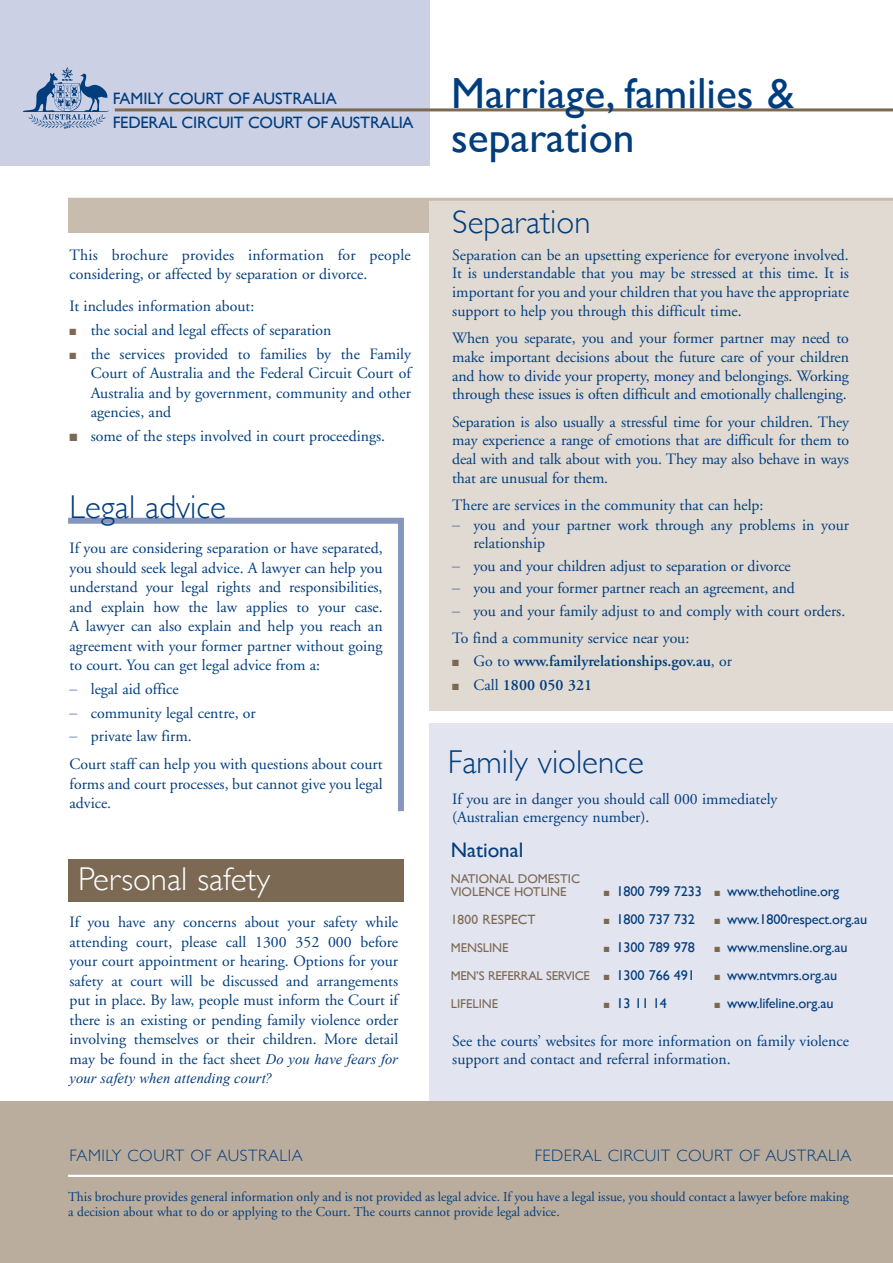
<style>
.page{position:relative;width:893px;height:1263px;background:#fff}
.page>*{position:absolute;margin:0;border:0;box-sizing:border-box;transform-origin:0 0}
.Head_1st{font:43.5px/43.5px "Gill Sans";color:#013d7d}
._1st_head{font:300 33px "Gill Sans";color:#013d7d}
._1st_head-2{font:300 33px "Gill Sans";color:#fff}
.Head1a{font:21px "Gill Sans";color:#013d7d}
.Head1a-2{font:300 16.5px "Gill Sans";letter-spacing:.03em;color:#013d7d}
.t1{font:16.5px "Gill Sans";letter-spacing:-.01em;color:#013d7d}
.Normal___space{font:15.75px/19.5px "Adobe Garamond";color:#013d7d;text-align:justify}
.Indent{font:15.75px/19.5px "Adobe Garamond";color:#013d7d}
.Normal___space-2{font:600 15.75px "Adobe Garamond";color:#013d7d}
.t2{font:italic 14.55px "Times New Roman";letter-spacing:.01em;color:#013d7d}
.FV_list_2{font:14.25px "Gill Sans";letter-spacing:-.01em;color:#013d7d}
.Note{font:13.5px/15.8px "Adobe Garamond";color:#013d7d}
.FV_list_2-2{font:13.5px "Gill Sans";letter-spacing:.01em;color:#7c6954}
.FV_list_2-3{font:12.75px "Gill Sans";color:#7c6954}
.FV_list_2-4{font:12.75px "Gill Sans";letter-spacing:-.02em;color:#7c6954}
.s1{color:#7c6954}
.s2{font-family:"Gill Sans";font-weight:300}
.s3{font-family:"Times New Roman";font-style:italic;font-size:14.55px}
.s4{font-weight:400}
.s5{font-size:14.25px;color:#013d7d}
</style>
<div class="page">
<div style="left:429px;top:723px;width:464px;height:378px;background:#e2e4ef"></div>
<svg style="left:68px;top:517px;width:336px;height:295px"></svg>
<div style="left:68px;top:199px;width:361px;height:34px;background:#c8bcaf"></div>
<div style="left:429px;top:200px;width:464px;height:510px;background:#e0dad3"></div>
<div style="left:0;top:0;width:429px;height:166px;background:#cbd0e4"></div>
<hr style="left:115px;top:108px;width:778px;height:3px;background:#7c6954">
<img style="left:23px;top:68px;width:86px;height:61px">
<div style="left:0;top:1101px;width:893px;height:162px;background:#bbad9d"></div>
<hr style="left:68px;top:198px;width:825px;height:3px;background:#c8bcaf">
<hr style="left:68px;top:1175px;width:825px;height:2px;background:#fff">
<div style="left:68px;top:859px;width:336px;height:42px;background:#7c6954"></div>
<p class="t1" style="left:113px;top:89px;width:226px">FAMILY COURT OF AUSTRALIA</p>
<p class="t1" style="left:113px;top:112px;width:302px">FEDERAL CIRCUIT COURT OF AUSTRALIA</p>
<p class="Normal___space" style="left:70px;top:245px;width:343px">This brochure provides information for people considering, or affected by separation or divorce.</p>
<p class="Normal___space" style="left:70px;top:297px;width:186px">It includes information about:</p>
<p class="Indent" style="left:70px;top:321px;width:263px"><span class="s1">■</span> the social and legal effects of separation</p>
<p class="Indent" style="left:91px;top:345px;width:322px;text-align:justify;text-indent:-21px"><span class="s1">■</span> the services provided to families by the Family Court of Australia and the Federal Circuit Court of Australia and by government, community and other agencies, and</p>
<p class="Indent" style="left:70px;top:427px;width:317px"><span class="s1">■</span> some of the steps involved in court proceedings.</p>
<p class="_1st_head" style="left:70px;top:481px;width:158px">Legal advice</p>
<p class="Normal___space" style="left:70px;top:539px;width:315px">If you are considering separation or have separated, you should seek legal advice. A lawyer can help you understand your legal rights and responsibilities, and explain how the law applies to your case.<br>A lawyer can also explain and help you reach an agreement with your former partner without going to court. You can get legal advice from a:</p>
<p class="Indent" style="left:70px;top:679px;width:111px"><span class="s2">–</span> legal aid office</p>
<p class="Indent" style="left:70px;top:703px;width:188px"><span class="s2">–</span> community legal centre, or</p>
<p class="Indent" style="left:70px;top:727px;width:124px"><span class="s2">–</span> private law firm.</p>
<p class="Normal___space" style="left:70px;top:755px;width:315px">Court staff can help you with questions about court forms and court processes, but cannot give you legal advice.</p>
<p class="_1st_head-2" style="left:78px;top:853px;width:194px">Personal safety</p>
<p class="Normal___space" style="left:70px;top:913px;width:330px">If you have any concerns about your safety while attending court, please call 1300 352 000 before your court appointment or hearing. Options for your safety at court will be discussed and arrangements put in place. By law, people must inform the Court if there is an existing or pending family violence order involving themselves or their children. More detail may be found in the fact sheet <span class="s3">Do you have fears for</span></p>
<p class="t2" style="left:70px;top:1068px;width:205px">your safety when attending court?</p>
<p class="Head_1st" style="left:451px;top:71px;width:345px">Marriage, families &amp; separation</p>
<p class="_1st_head" style="left:452px;top:196px;width:140px">Separation</p>
<p class="Normal___space" style="left:452px;top:246px;width:398px;line-height:18.8px">Separation can be an upsetting experience for everyone involved.<br>It is understandable that you may be stressed at this time. It is important for you and your children that you have the appropriate support to help you through this difficult time.</p>
<p class="Normal___space" style="left:452px;top:329px;width:398px;line-height:18.8px">When you separate, you and your former partner may need to make important decisions about the future care of your children and how to divide your property, money and belongings. Working through these issues is often difficult and emotionally challenging.</p>
<p class="Normal___space" style="left:452px;top:413px;width:398px;line-height:18.8px">Separation is also usually a stressful time for your children. They may experience a range of emotions that are difficult for them to deal with and talk about with you. They may also behave in ways that are unusual for them.</p>
<p class="Normal___space" style="left:452px;top:496px;width:313px">There are services in the community that can help:</p>
<p class="Indent" style="left:473px;top:517px;width:377px;line-height:18px;text-indent:-21px"><span class="s2">–</span> you and your partner work through any problems in your relationship</p>
<p class="Indent" style="left:452px;top:556px;width:340px"><span class="s2">–</span> you and your children adjust to separation or divorce</p>
<p class="Indent" style="left:452px;top:578px;width:344px"><span class="s2">–</span> you and your former partner reach an agreement, and</p>
<p class="Indent" style="left:452px;top:601px;width:395px"><span class="s2">–</span> you and your family adjust to and comply with court orders.</p>
<p class="Normal___space" style="left:452px;top:629px;width:239px">To find a community service near you:</p>
<p class="Normal___space-2" style="left:452px;top:652px;width:281px"><span class="s1">■</span> <span class="s4">Go to</span> www.familyrelationships.gov.au<span class="s4">, or</span></p>
<p class="Normal___space-2" style="left:452px;top:676px;width:141px"><span class="s1">■</span> <span class="s4">Call</span> 1800 050 321</p>
<p class="_1st_head" style="left:448px;top:736px;width:197px">Family violence</p>
<p class="Normal___space" style="left:452px;top:790px;width:327px;line-height:18px">If you are in danger you should call 000 immediately (Australian emergency number).</p>
<p class="Head1a" style="left:451px;top:837px;width:74px">National</p>
<p class="FV_list_2-3" style="left:451px;top:871px;width:131px">NATIONAL DOMESTIC</p>
<p class="FV_list_2-3" style="left:451px;top:884px;width:117px">VIOLENCE HOTLINE</p>
<p class="FV_list_2" style="left:604px;top:883px;width:237px"><span class="s1">■</span> 1800 799 7233 <span class="s1">■</span> www.thehotline.org</p>
<p class="FV_list_2-2" style="left:451px;top:912px;width:87px">1800 RESPECT</p>
<p class="FV_list_2" style="left:604px;top:911px;width:93px"><span class="s1">■</span> 1800 737 732</p>
<p class="FV_list_2" style="left:714px;top:911px;width:154px"><span class="s1">■</span> www.1800respect.org.au</p>
<p class="FV_list_2-3" style="left:451px;top:940px;width:59px">MENSLINE</p>
<p class="FV_list_2" style="left:604px;top:939px;width:93px"><span class="s1">■</span> 1300 789 978</p>
<p class="FV_list_2" style="left:714px;top:939px;width:135px"><span class="s1">■</span> www.mensline.org.au</p>
<p class="FV_list_2-4" style="left:451px;top:968px;width:246px">MEN’S REFERRAL SERVICE ■ <span class="s5">1300 766 491</span></p>
<p class="FV_list_2" style="left:714px;top:967px;width:124px"><span class="s1">■</span> www.ntvmrs.org.au</p>
<p class="FV_list_2-3" style="left:451px;top:996px;width:49px">LIFELINE</p>
<p class="FV_list_2" style="left:604px;top:995px;width:65px"><span class="s1">■</span> 13 11 14</p>
<p class="FV_list_2" style="left:714px;top:995px;width:121px"><span class="s1">■</span> www.lifeline.org.au</p>
<p class="Normal___space" style="left:452px;top:1033px;width:398px;line-height:18px">See the courts’ websites for more information on family violence support and contact and referral information.</p>
<p class="Head1a-2" style="left:70px;top:1143px;width:235px">FAMILY COURT OF AUSTRALIA</p>
<p class="Head1a-2" style="left:535px;top:1143px;width:318px">FEDERAL CIRCUIT COURT OF AUSTRALIA</p>
<p class="Note" style="left:68px;top:1189px;width:782px">This brochure provides general information only and is not provided as legal advice. If you have a legal issue, you should contact a lawyer before making a decision about what to do or applying to the Court. The courts cannot provide legal advice.</p>
</div>
